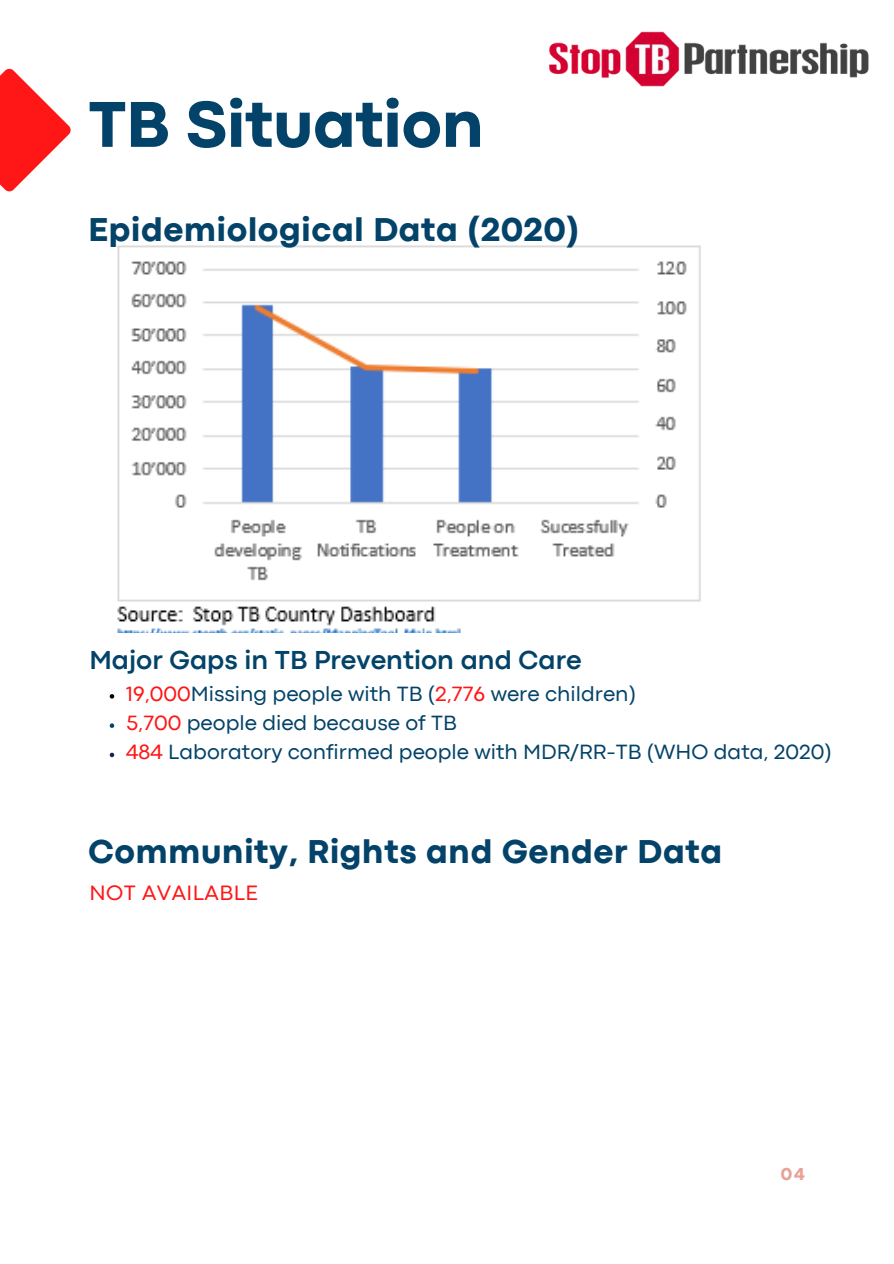
<style>
.page{position:relative;width:894px;height:1264px;background:#fff}
.page>*{position:absolute;margin:0;border:0;box-sizing:border-box;transform-origin:0 0}
.t1{font:800 67.5px "Codec Pro";color:#044369}
.t2{font:800 34.5px "Codec Pro";letter-spacing:.02em;color:#044369}
.t3{font:700 27.15px "Codec Pro";color:#044369}
.t4{font:21.75px "Codec Pro";letter-spacing:.02em;color:#ff1616}
.t5{font:21.6px/29.2px "Codec Pro";color:#044369}
.t6{font:800 18px "Codec Pro";color:#e8a399}
.s1{color:#ff1616}
</style>
<div class="page">
<svg style="left:0;top:68px;width:71px;height:124px"></svg>
<img style="left:549px;top:31px;width:320px;height:56px">
<img style="left:117px;top:245px;width:584px;height:387px">
<svg style="left:110px;top:694px;width:4px;height:4px"></svg>
<svg style="left:110px;top:723px;width:4px;height:5px"></svg>
<svg style="left:110px;top:752px;width:4px;height:5px"></svg>
<h1 class="t1" style="left:88px;top:100px;width:397px">TB Situation</h1>
<h2 class="t2" style="left:88px;top:217px;width:492px">Epidemiological Data (2020)</h2>
<p class="t3" style="left:89px;top:650px;width:493px">Major Gaps in TB Prevention and Care</p>
<p class="t5" style="left:126px;top:680px;width:706px"><span class="s1">19,000</span>Missing people with TB (<span class="s1">2,776</span> were children)<br><span class="s1">5,700</span> people died because of TB<br><span class="s1">484</span> Laboratory confirmed people with MDR/RR-TB (WHO data, 2020)</p>
<h2 class="t2" style="left:88px;top:839px;width:635px">Community, Rights and Gender Data</h2>
<p class="t4" style="left:89px;top:885px;width:170px">NOT AVAILABLE</p>
<p class="t6" style="left:780px;top:1167px;width:25px">04</p>
</div>
